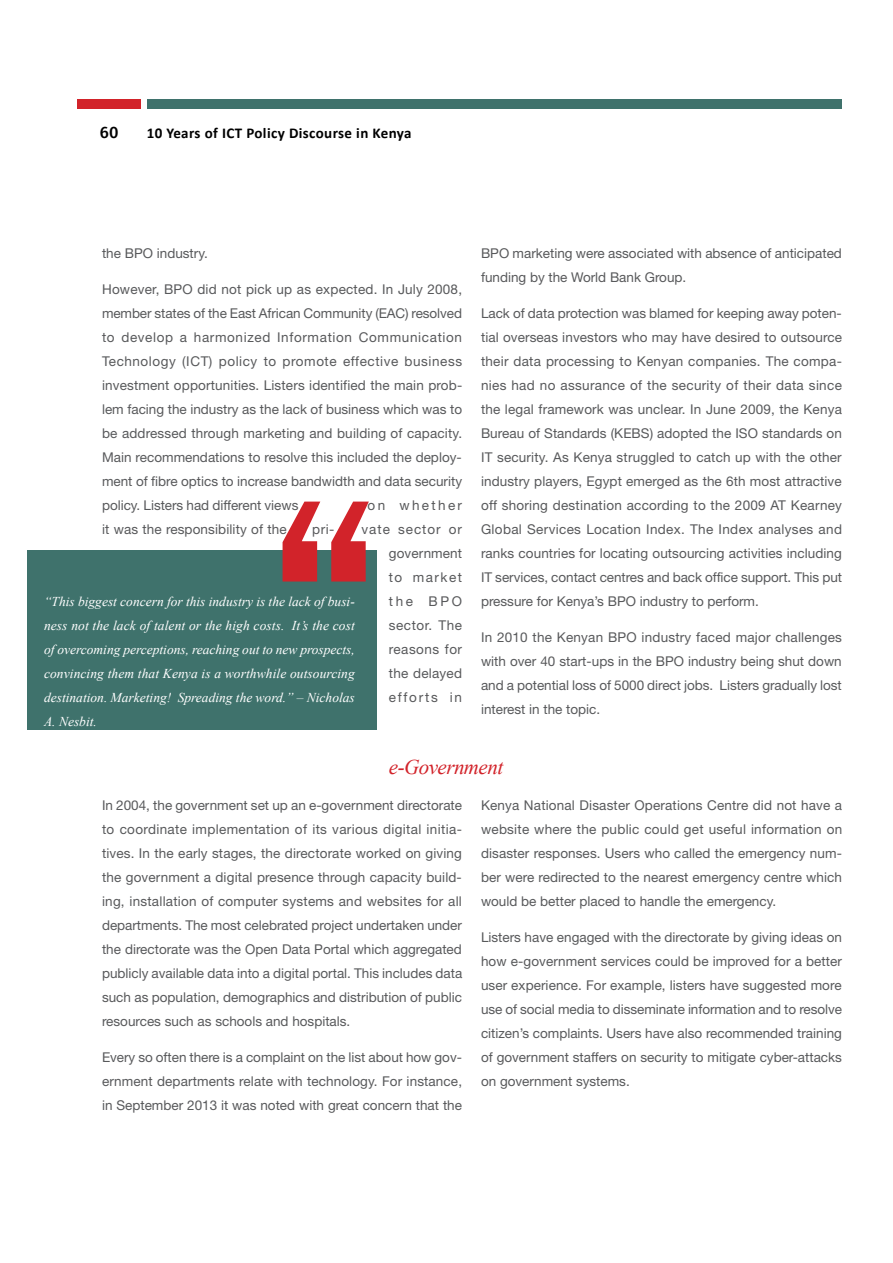
<style>
.page{position:relative;width:893px;height:1263px;background:#fff}
.page>*{position:absolute;margin:0;border:0;box-sizing:border-box;transform-origin:0 0}
.t1{font:italic 21px "Times New Roman";letter-spacing:-.025em;color:#d2232a}
.t2{font:500 16.5px "Fira Sans";color:#000}
.t3{font:700 15px "Calibri";letter-spacing:.025em;color:#000}
.t4{font:13.5px/24px "Helvetica Neue";color:#58595b;text-align:justify}
.t5{font:italic 13.5px/24px "Times New Roman";color:#fff;text-align:justify}
.t6{font:13.5px "Helvetica Neue";letter-spacing:.175em;color:#58595b}
</style>
<div class="page">
<div style="left:147px;top:99px;width:694px;height:10px;background:#3f726c"></div>
<div style="left:77px;top:99px;width:64px;height:10px;background:#d2232a"></div>
<div style="left:27px;top:550px;width:349px;height:179px;background:#3f726c"></div>
<svg style="left:283px;top:502px;width:86px;height:79px"></svg>
<p class="t2" style="left:100px;top:119px;width:20px">60</p>
<p class="t3" style="left:147px;top:122px;width:266px">10 Years of ICT Policy Discourse in Kenya</p>
<p class="t4" style="left:102px;top:241px;width:107px">the BPO industry.</p>
<p class="t4" style="left:102px;top:277px;width:362px">However, BPO did not pick up as expected. In July 2008, member states of the East African Community (EAC) resolved to develop a harmonized Information Communication Technology (ICT) policy to promote effective business investment opportunities. Listers identified the main prob&shy;lem facing the industry as the lack of business which was to be addressed through marketing and building of capacity.<br>Main recommendations to resolve this included the deploy&shy;ment of fibre optics to increase bandwidth and data security policy. Listers had different views</p>
<p class="t6" style="left:368px;top:497px;width:96px">on whether</p>
<p class="t4" style="left:102px;top:517px;width:186px">it was the responsibility of the</p>
<p class="t4" style="left:312px;top:517px;width:24px">pri-</p>
<p class="t4" style="left:389px;top:517px;width:75px;text-indent:-27px">vate sector or government to market the BPO sector. The reasons for the delayed efforts in</p>
<p class="t5" style="left:44px;top:589px;width:312px">“This biggest concern for this industry is the lack of busi&shy;ness not the lack of talent or the high costs. It’s the cost of overcoming perceptions, reaching out to new prospects, convincing them that Kenya is a worthwhile outsourcing destination. Marketing! Spreading the word.” – Nicholas A. Nesbit.</p>
<p class="t4" style="left:481px;top:241px;width:362px">BPO marketing were associated with absence of anticipated funding by the World Bank Group.</p>
<p class="t4" style="left:481px;top:301px;width:363px">Lack of data protection was blamed for keeping away poten&shy;tial overseas investors who may have desired to outsource their data processing to Kenyan companies. The compa&shy;nies had no assurance of the security of their data since the legal framework was unclear. In June 2009, the Kenya Bureau of Standards (KEBS) adopted the ISO standards on IT security. As Kenya struggled to catch up with the other industry players, Egypt emerged as the 6th most attractive off shoring destination according to the 2009 AT Kearney Global Services Location Index. The Index analyses and ranks countries for locating outsourcing activities including IT services, contact centres and back office support. This put pressure for Kenya’s BPO industry to perform.</p>
<p class="t4" style="left:481px;top:625px;width:362px">In 2010 the Kenyan BPO industry faced major challenges with over 40 start-ups in the BPO industry being shut down and a potential loss of 5000 direct jobs. Listers gradually lost interest in the topic.</p>
<h1 class="t1" style="left:389px;top:753px;width:116px">e-Government</h1>
<p class="t4" style="left:102px;top:793px;width:362px">In 2004, the government set up an e-government directorate to coordinate implementation of its various digital initia&shy;tives. In the early stages, the directorate worked on giving the government a digital presence through capacity build&shy;ing, installation of computer systems and websites for all departments. The most celebrated project undertaken under the directorate was the Open Data Portal which aggregated publicly available data into a digital portal. This includes data such as population, demographics and distribution of public resources such as schools and hospitals.</p>
<p class="t4" style="left:102px;top:1045px;width:361px">Every so often there is a complaint on the list about how gov&shy;ernment departments relate with technology. For instance, in September 2013 it was noted with great concern that the</p>
<p class="t4" style="left:481px;top:793px;width:363px">Kenya National Disaster Operations Centre did not have a website where the public could get useful information on disaster responses. Users who called the emergency num&shy;ber were redirected to the nearest emergency centre which would be better placed to handle the emergency.</p>
<p class="t4" style="left:481px;top:925px;width:363px">Listers have engaged with the directorate by giving ideas on how e-government services could be improved for a better user experience. For example, listers have suggested more use of social media to disseminate information and to resolve citizen’s complaints. Users have also recommended training of government staffers on security to mitigate cyber-attacks on government systems.</p>
</div>
